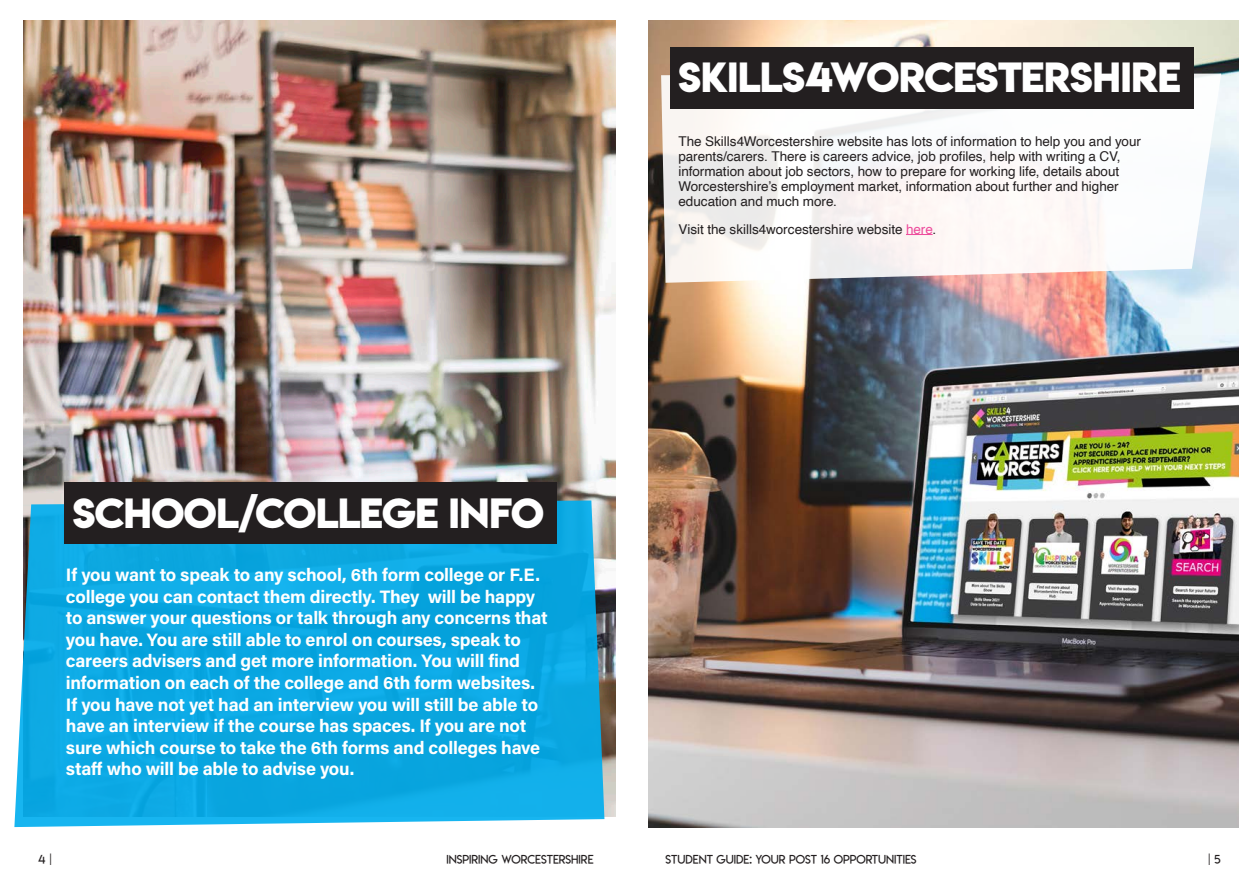
<style>
.page{position:relative;width:1259px;height:893px;background:#fff}
.page>*{position:absolute;margin:0;border:0;box-sizing:border-box;transform-origin:0 0}
.Paragraph_Style_4{font:37.5px "Lemon Milkbold";letter-spacing:-.015em;color:#fff}
.Body{font:700 18px/21.6px "Acumin Pro";letter-spacing:-.01em;color:#fff}
.Body-2{font:13.5px/15px "Helvetica";color:#231f20}
.t1{font:12px "Lemon Milklight";color:#231f20}
.s1{color:#ed4a9b}
</style>
<div class="page">
<img style="left:648px;top:20px;width:590px;height:807px">
<img style="left:24px;top:20px;width:591px;height:796px">
<svg style="left:14px;top:500px;width:590px;height:327px;background:#14aae2"></svg>
<svg style="left:661px;top:74px;width:560px;height:209px"></svg>
<div style="left:670px;top:47px;width:523px;height:61px;background:#231f20"></div>
<svg style="left:906px;top:234px;width:26px;height:1px"></svg>
<div style="left:64px;top:483px;width:493px;height:61px;background:#231f20"></div>
<p class="Paragraph_Style_4" style="left:678px;top:51px;width:504px">SKILLS4WORCESTERSHIRE</p>
<p class="Paragraph_Style_4" style="left:73px;top:487px;width:473px">SCHOOL/COLLEGE INFO</p>
<p class="Body" style="left:66px;top:563px;width:483px">If you want to speak to any school, 6th form college or F.E. college you can contact them directly. They will be happy to answer your questions or talk through any concerns that you have. You are still able to enrol on courses, speak to careers advisers and get more information. You will find information on each of the college and 6th form websites.<br>If you have not yet had an interview you will still be able to have an interview if the course has spaces. If you are not sure which course to take the 6th forms and colleges have staff who will be able to advise you.</p>
<p class="Body-2" style="left:678px;top:134px;width:464px">The Skills4Worcestershire website has lots of information to help you and your parents/carers. There is careers advice, job profiles, help with writing a CV, information about job sectors, how to prepare for working life, details about Worcestershire’s employment market, information about further and higher education and much more.</p>
<p class="Body-2" style="left:678px;top:222px;width:259px">Visit the skills4worcestershire website <span class="s1">here</span>.</p>
<p class="t1" style="left:38px;top:851px;width:15px">4 |</p>
<p class="t1" style="left:446px;top:851px;width:149px">INSPIRING WORCESTERSHIRE</p>
<p class="t1" style="left:665px;top:851px;width:253px">STUDENT GUIDE: YOUR POST 16 OPPORTUNITIES</p>
<p class="t1" style="left:1207px;top:851px;width:14px">| 5</p>
</div>
